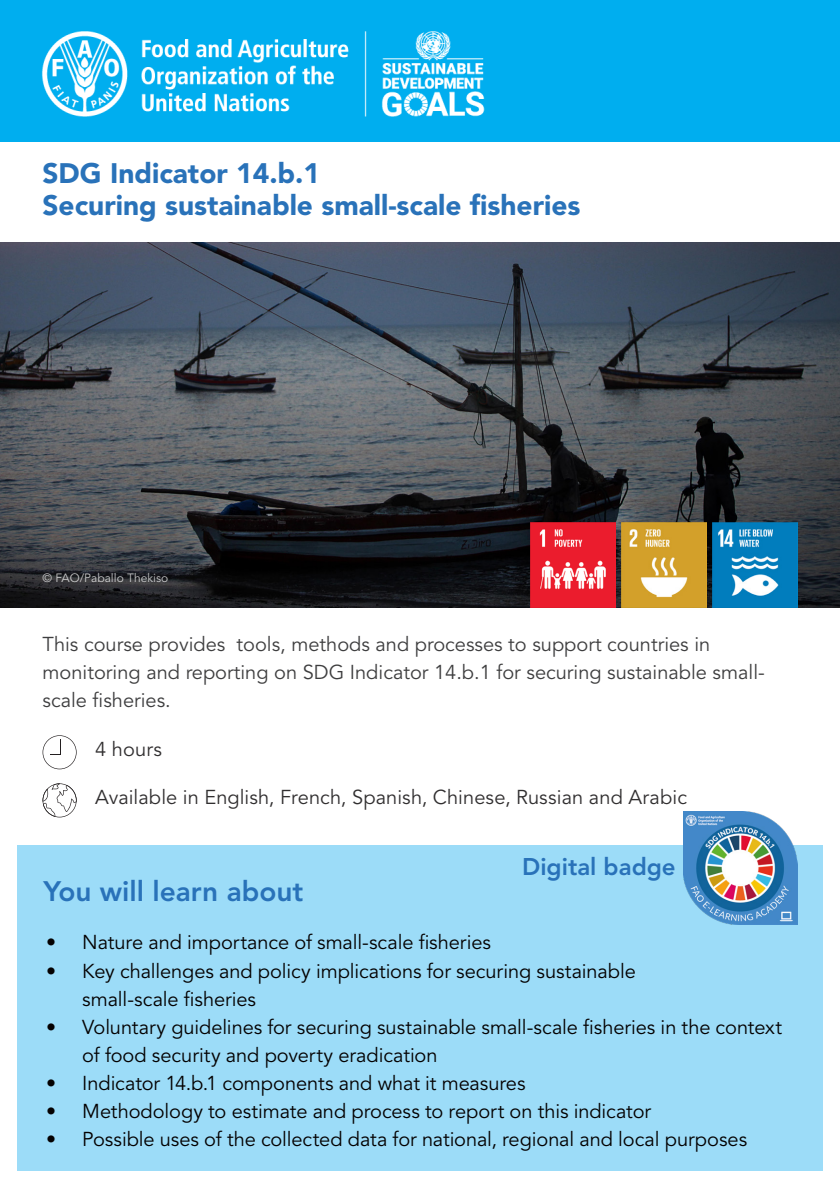
<style>
.page{position:relative;width:840px;height:1191px;background:#fff}
.page>*{position:absolute;margin:0;border:0;box-sizing:border-box;transform-origin:0 0}
.t1{font:900 28px "Avenir LT Std";color:#2972b9}
.t2{font:800 28px "Avenir LT Std";color:#2972b9}
.t3{font:800 24px "Avenir LT Std";color:#2972b9}
.t4{font:20px/28px "Avenir LT Std";letter-spacing:-.005em;color:#040101}
.course_body_text{font:20px/28px "Avenir LT Std";color:#3e3e3f}
._3_DESCRIPTION{font:20px "Avenir LT Std";letter-spacing:.005em;color:#312f30}
.t5{font:12px "Avenir LT Std";color:#fff}
</style>
<div class="page">
<div style="left:0;top:0;width:839px;height:142px;background:#00aeef"></div>
<div style="left:17px;top:845px;width:805px;height:326px;background:#9cdcf8"></div>
<img style="left:0;top:242px;width:839px;height:366px">
<img style="left:42px;top:31px;width:443px;height:86px">
<img style="left:683px;top:811px;width:114px;height:113px">
<img style="left:711px;top:523px;width:86px;height:85px">
<img style="left:621px;top:523px;width:85px;height:85px">
<img style="left:530px;top:523px;width:85px;height:85px">
<svg style="left:43px;top:735px;width:34px;height:34px"></svg>
<svg style="left:43px;top:783px;width:34px;height:34px"></svg>
<p class="t1" style="left:43px;top:156px;width:279px">SDG Indicator 14.b.1</p>
<p class="t1" style="left:43px;top:188px;width:539px">Securing sustainable small-scale fisheries</p>
<p class="t5" style="left:43px;top:571px;width:127px">© FAO/Paballo Thekiso</p>
<p class="course_body_text" style="left:43px;top:631px;width:723px">This course provides tools, methods and processes to support countries in monitoring and reporting on SDG Indicator 14.b.1 for securing sustainable small&shy;scale fisheries.</p>
<p class="_3_DESCRIPTION" style="left:95px;top:738px;width:68px">4 hours</p>
<p class="_3_DESCRIPTION" style="left:95px;top:786px;width:593px">Available in English, French, Spanish, Chinese, Russian and Arabic</p>
<p class="t2" style="left:43px;top:874px;width:261px">You will learn about</p>
<p class="t3" style="left:522px;top:852px;width:155px">Digital badge</p>
<p class="t4" style="left:46px;top:929px;width:446px">• Nature and importance of small-scale fisheries</p>
<p class="t4" style="left:82px;top:957px;width:554px;text-indent:-36px">• Key challenges and policy implications for securing sustainable small-scale fisheries</p>
<p class="t4" style="left:82px;top:1013px;width:700px;text-indent:-36px">• Voluntary guidelines for securing sustainable small-scale fisheries in the context of food security and poverty eradication</p>
<p class="t4" style="left:46px;top:1069px;width:480px">• Indicator 14.b.1 components and what it measures</p>
<p class="t4" style="left:46px;top:1097px;width:606px">• Methodology to estimate and process to report on this indicator</p>
<p class="t4" style="left:46px;top:1125px;width:702px">• Possible uses of the collected data for national, regional and local purposes</p>
</div>
